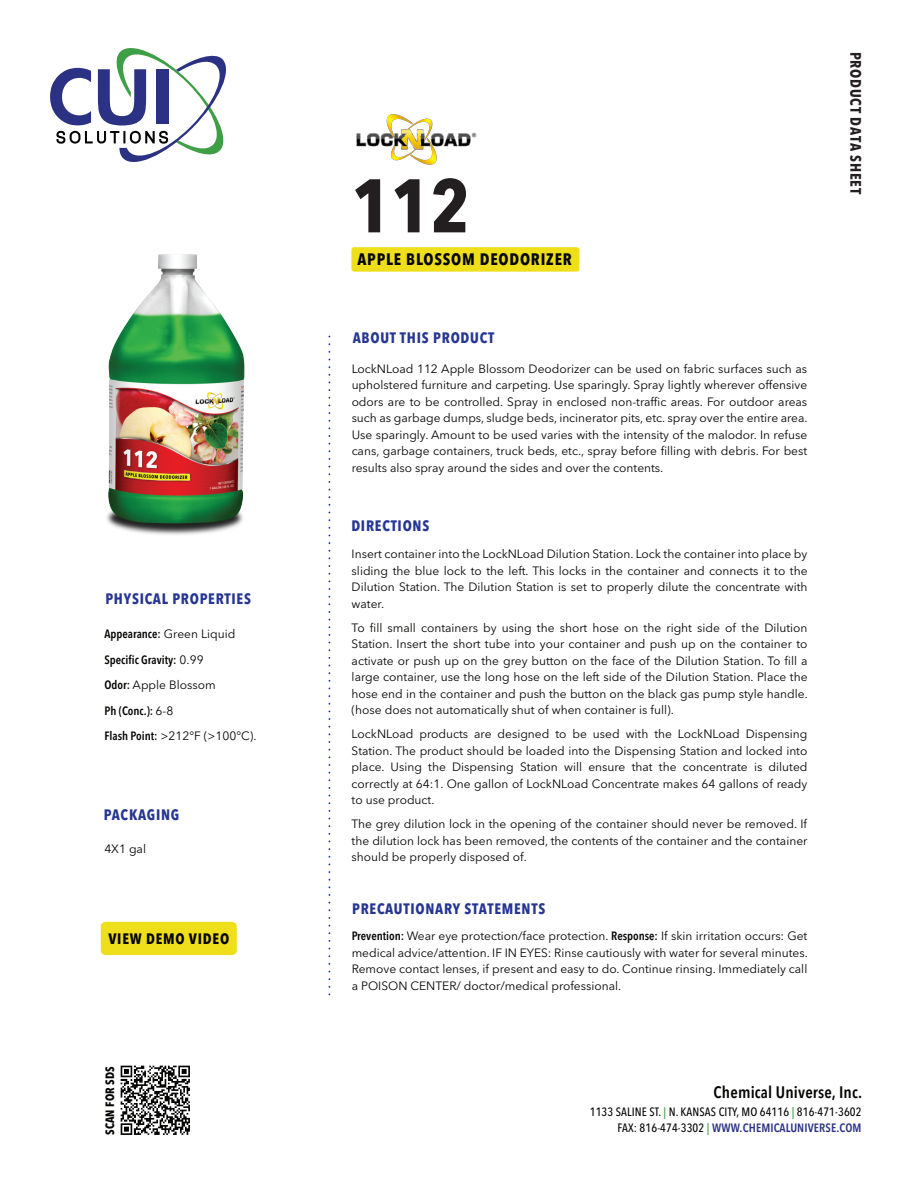
<style>
.page{position:relative;width:918px;height:1188px;background:#fff}
.page>*{position:absolute;margin:0;border:0;box-sizing:border-box;transform-origin:0 0}
.t1{font:700 condensed 75px "Avenir Next LT Pro";color:#231f20}
.t2{font:700 condensed 16.5px "Avenir Next LT Pro";letter-spacing:.05em;color:#050504}
.t3{font:600 condensed 16.5px "Avenir Next LT Pro";letter-spacing:.01em;color:#040503}
.t4{font:700 condensed 15px "Avenir Next LT Pro";letter-spacing:.05em;color:#263692}
.t5{font:700 condensed 15px "Avenir Next LT Pro";letter-spacing:.05em;color:#231f20}
.t6{font:700 condensed 15px "Avenir Next LT Pro";letter-spacing:.05em;color:#040503}
.t7{font:12px/16.5px "Avenir Next LT Pro";color:#040503;text-align:justify}
.t8{font:600 condensed 12px/25.5px "Avenir Next LT Pro";color:#040503}
.t9{font:500 condensed 12px/16.5px "Avenir Next LT Pro";letter-spacing:.01em;color:#040503;text-align:right}
.t10{font:700 condensed 12px "Avenir Next LT Pro";letter-spacing:.01em;color:#040503}
.s1{font-weight:400;font-stretch:normal}
.s2{font-weight:600;font-stretch:condensed}
.s3{color:#3f9f46}
.s4{font-weight:600;color:#2b3283}
</style>
<div class="page">
<img style="left:107px;top:254px;width:138px;height:281px">
<svg style="left:50px;top:48px;width:176px;height:114px"></svg>
<svg style="left:329px;top:335px;width:1px;height:660px"></svg>
<img style="left:120px;top:1065px;width:70px;height:70px">
<svg style="left:351px;top:247px;width:228px;height:25px;background:#efdf1f"></svg>
<img style="left:356px;top:114px;width:121px;height:51px">
<div style="left:101px;top:922px;width:136px;height:33px;background:#efdf1a"></div>
<p class="t4" style="left:105px;top:589px;width:147px">PHYSICAL PROPERTIES</p>
<p class="t8" style="left:105px;top:621px;width:154px">Appearance: <span class="s1">Green Liquid<br></span>Specific Gravity: <span class="s1">0.99<br></span>Odor: <span class="s1">Apple Blossom<br></span>Ph (Conc.): <span class="s1">6-8<br></span>Flash Point: <span class="s1">&gt;212°F (&gt;100°C).</span></p>
<p class="t4" style="left:104px;top:805px;width:77px">PACKAGING</p>
<p class="t7" style="left:104px;top:841px;width:43px">4X1 gal</p>
<p class="t6" style="left:108px;top:930px;width:122px">VIEW DEMO VIDEO</p>
<p class="t10" style="left:103px;top:1135px;width:70px;rotate:-90deg">SCAN FOR SDS</p>
<h1 class="t1" style="left:352px;top:160px;width:120px">112</h1>
<h2 class="t2" style="left:358px;top:250px;width:216px">APPLE BLOSSOM DEODORIZER</h2>
<p class="t4" style="left:353px;top:328px;width:143px">ABOUT THIS PRODUCT</p>
<p class="t7" style="left:352px;top:360px;width:457px">LockNLoad 112 Apple Blossom Deodorizer can be used on fabric surfaces such as upholstered furniture and carpeting. Use sparingly. Spray lightly wherever offensive odors are to be controlled. Spray in enclosed non-traffic areas. For outdoor areas such as garbage dumps, sludge beds, incinerator pits, etc. spray over the entire area.<br>Use sparingly. Amount to be used varies with the intensity of the malodor. In refuse cans, garbage containers, truck beds, etc., spray before filling with debris. For best results also spray around the sides and over the contents.</p>
<p class="t4" style="left:351px;top:516px;width:79px">DIRECTIONS</p>
<p class="t7" style="left:352px;top:546px;width:457px">Insert container into the LockNLoad Dilution Station. Lock the container into place by sliding the blue lock to the left. This locks in the container and connects it to the Dilution Station. The Dilution Station is set to properly dilute the concentrate with water.</p>
<p class="t7" style="left:352px;top:619px;width:458px">To fill small containers by using the short hose on the right side of the Dilution Station. Insert the short tube into your container and push up on the container to activate or push up on the grey button on the face of the Dilution Station. To fill a large container, use the long hose on the left side of the Dilution Station. Place the hose end in the container and push the button on the black gas pump style handle. (hose does not automatically shut of when container is full).</p>
<p class="t7" style="left:352px;top:726px;width:457px">LockNLoad products are designed to be used with the LockNLoad Dispensing Station. The product should be loaded into the Dispensing Station and locked into place. Using the Dispensing Station will ensure that the concentrate is diluted correctly at 64:1. One gallon of LockNLoad Concentrate makes 64 gallons of ready to use product.</p>
<p class="t7" style="left:352px;top:816px;width:457px">The grey dilution lock in the opening of the container should never be removed. If the dilution lock has been removed, the contents of the container and the container should be properly disposed of.</p>
<p class="t4" style="left:352px;top:899px;width:195px">PRECAUTIONARY STATEMENTS</p>
<p class="t7" style="left:352px;top:928px;width:458px"><span class="s2">Prevention:</span> Wear eye protection/face protection. <span class="s2">Response:</span> If skin irritation occurs: Get medical advice/attention. IF IN EYES: Rinse cautiously with water for several minutes.<br>Remove contact lenses, if present and easy to do. Continue rinsing. Immediately call a POISON CENTER/ doctor/medical professional.</p>
<p class="t5" style="left:865px;top:52px;width:144px;rotate:90deg">PRODUCT DATA SHEET</p>
<h2 class="t3" style="left:714px;top:1082px;width:150px">Chemical Universe, Inc.</h2>
<p class="t9" style="left:590px;top:1103px;width:273px">1133 SALINE ST. <span class="s3">|</span> N. KANSAS CITY, MO 64116 <span class="s3">|</span> 816-471-3602<br>FAX: 816-474-3302 <span class="s3">|</span> <span class="s4">WWW.CHEMICALUNIVERSE.COM</span></p>
</div>
